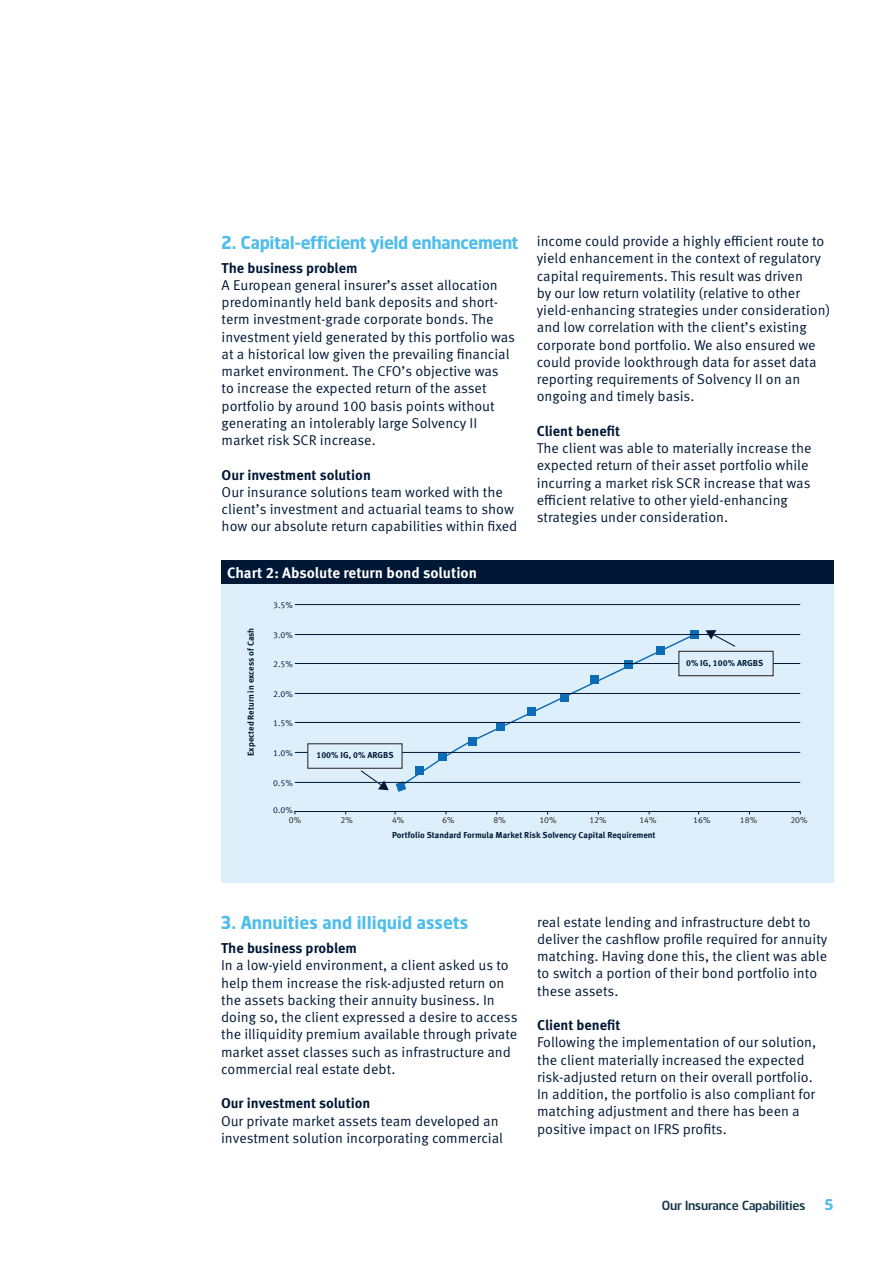
<style>
.page{position:relative;width:893px;height:1263px;background:#fff}
.page>*{position:absolute;margin:0;border:0;box-sizing:border-box;transform-origin:0 0}
.Sub_heading_1{font:700 18px "Standard Life";letter-spacing:-.015em;color:#4fbdec}
.Chart_title{font:700 15px "Meta Standard Life Pro TF";color:#fff}
.t1{font:700 15px "Standard Life";color:#4fbdec}
.Body_text_9_5{font:14.25px/17.2px "Meta Standard Life Pro TF Norm";color:#001836}
.Sub_heading_2{font:700 14.25px "Meta Standard Life Pro TF";color:#001836}
.t2{font:12.75px "Standard Life";letter-spacing:-.005em;color:#12364a}
.t3{font:700 8.7px "Meta Standard Life Pro TF";color:#001836}
.t4{font:8.7px "Meta Standard Life Pro TF Norm";color:#001836}
.t5{font:8.7px "Meta Standard Life Pro TF Norm";color:#231f20}
</style>
<div class="page">
<div style="left:221px;top:561px;width:612px;height:23px;background:#001836"></div>
<div style="left:221px;top:584px;width:612px;height:298px;background:#ddeffa"></div>
<svg style="left:402px;top:636px;width:294px;height:148px"></svg>
<svg style="left:396px;top:781px;width:10px;height:11px"></svg>
<div style="left:416px;top:767px;width:8px;height:8px;background:#0d6cb6"></div>
<div style="left:439px;top:752px;width:8px;height:8px;background:#0d6cb6"></div>
<div style="left:469px;top:737px;width:8px;height:8px;background:#0d6cb6"></div>
<div style="left:497px;top:722px;width:8px;height:9px;background:#0d6cb6"></div>
<div style="left:527px;top:707px;width:8px;height:9px;background:#0d6cb6"></div>
<div style="left:560px;top:693px;width:8px;height:9px;background:#0d6cb6"></div>
<div style="left:591px;top:676px;width:8px;height:8px;background:#0d6cb6"></div>
<div style="left:624px;top:661px;width:8px;height:8px;background:#0d6cb6"></div>
<div style="left:656px;top:646px;width:9px;height:9px;background:#0d6cb6"></div>
<div style="left:690px;top:630px;width:9px;height:9px;background:#0d6cb6"></div>
<hr style="left:295px;top:782px;width:505px;height:1px;background:#001836">
<hr style="left:295px;top:752px;width:505px;height:1px;background:#001836">
<hr style="left:295px;top:722px;width:505px;height:1px;background:#001836">
<hr style="left:295px;top:693px;width:505px;height:1px;background:#001836">
<hr style="left:295px;top:663px;width:505px;height:1px;background:#001836">
<hr style="left:295px;top:634px;width:505px;height:1px;background:#001836">
<hr style="left:295px;top:604px;width:505px;height:1px;background:#001836">
<div style="left:307px;top:743px;width:95px;height:26px;background:#ddeffa;border:1px solid #231f20"></div>
<div style="left:678px;top:651px;width:95px;height:25px;background:#ddeffa;border:1px solid #231f20"></div>
<hr style="left:294px;top:811px;width:506px;height:1px;background:#001836">
<svg style="left:705px;top:630px;width:31px;height:17px"></svg>
<svg style="left:359px;top:770px;width:30px;height:20px"></svg>
<p class="Sub_heading_1" style="left:222px;top:231px;width:298px">2. Capital-efficient yield enhancement</p>
<p class="Sub_heading_2" style="left:222px;top:256px;width:137px">The business problem</p>
<p class="Body_text_9_5" style="left:222px;top:275px;width:295px">A European general insurer’s asset allocation predominantly held bank deposits and short&shy;term investment-grade corporate bonds. The investment yield generated by this portfolio was at a historical low given the prevailing financial market environment. The CFO’s objective was<br>to increase the expected return of the asset portfolio by around 100 basis points without generating an intolerably large Solvency II market risk SCR increase.</p>
<p class="Sub_heading_2" style="left:222px;top:463px;width:151px">Our investment solution</p>
<p class="Body_text_9_5" style="left:222px;top:482px;width:297px">Our insurance solutions team worked with the client’s investment and actuarial teams to show how our absolute return capabilities within fixed</p>
<p class="Chart_title" style="left:227px;top:561px;width:251px">Chart 2: Absolute return bond solution</p>
<p class="t3" style="left:244px;top:756px;width:130px;rotate:-90deg">Expected Return in excess of Cash</p>
<p class="t4" style="left:273px;top:599px;width:21px">3.5%</p>
<p class="t4" style="left:273px;top:628px;width:21px">3.0%</p>
<p class="t4" style="left:273px;top:658px;width:21px">2.5%</p>
<p class="t4" style="left:273px;top:687px;width:21px">2.0%</p>
<p class="t4" style="left:273px;top:717px;width:21px">1.5%</p>
<p class="t4" style="left:273px;top:746px;width:21px">1.0%</p>
<p class="t4" style="left:273px;top:776px;width:21px">0.5%</p>
<p class="t4" style="left:273px;top:803px;width:21px">0.0%</p>
<p class="t3" style="left:316px;top:748px;width:79px">100% IG, 0% ARGBS</p>
<p class="Body_text_9_5" style="left:537px;top:232px;width:295px">income could provide a highly efficient route to yield enhancement in the context of regulatory capital requirements. This result was driven<br>by our low return volatility (relative to other yield-enhancing strategies under consideration) and low correlation with the client’s existing corporate bond portfolio. We also ensured we could provide lookthrough data for asset data reporting requirements of Solvency II on an ongoing and timely basis.</p>
<p class="Sub_heading_2" style="left:537px;top:420px;width:85px">Client benefit</p>
<p class="Body_text_9_5" style="left:537px;top:439px;width:276px">The client was able to materially increase the expected return of their asset portfolio while incurring a market risk SCR increase that was efficient relative to other yield-enhancing strategies under consideration.</p>
<p class="t3" style="left:686px;top:656px;width:79px">0% IG, 100% ARGBS</p>
<p class="t5" style="left:289px;top:814px;width:14px">0%</p>
<p class="t5" style="left:340px;top:814px;width:14px">2%</p>
<p class="t5" style="left:392px;top:814px;width:14px">4%</p>
<p class="t5" style="left:442px;top:814px;width:14px">6%</p>
<p class="t5" style="left:494px;top:814px;width:14px">8%</p>
<p class="t5" style="left:539px;top:814px;width:19px">10%</p>
<p class="t5" style="left:589px;top:814px;width:19px">12%</p>
<p class="t5" style="left:639px;top:814px;width:19px">14%</p>
<p class="t5" style="left:740px;top:814px;width:19px">18%</p>
<p class="t5" style="left:790px;top:814px;width:19px">20%</p>
<p class="t4" style="left:693px;top:814px;width:19px">16%</p>
<p class="t3" style="left:392px;top:828px;width:265px">Portfolio Standard Formula Market Risk Solvency Capital Requirement</p>
<p class="Sub_heading_1" style="left:221px;top:912px;width:249px">3. Annuities and illiquid assets</p>
<p class="Sub_heading_2" style="left:221px;top:937px;width:137px">The business problem</p>
<p class="Body_text_9_5" style="left:221px;top:956px;width:298px">In a low-yield environment, a client asked us to help them increase the risk-adjusted return on the assets backing their annuity business. In doing so, the client expressed a desire to access the illiquidity premium available through private market asset classes such as infrastructure and commercial real estate debt.</p>
<p class="Sub_heading_2" style="left:221px;top:1092px;width:151px">Our investment solution</p>
<p class="Body_text_9_5" style="left:221px;top:1111px;width:283px">Our private market assets team developed an investment solution incorporating commercial</p>
<p class="Body_text_9_5" style="left:537px;top:912px;width:292px">real estate lending and infrastructure debt to deliver the cashflow profile required for annuity matching. Having done this, the client was able to switch a portion of their bond portfolio into these assets.</p>
<p class="Sub_heading_2" style="left:537px;top:1014px;width:85px">Client benefit</p>
<p class="Body_text_9_5" style="left:537px;top:1033px;width:281px">Following the implementation of our solution, the client materially increased the expected risk-adjusted return on their overall portfolio.<br>In addition, the portfolio is also compliant for matching adjustment and there has been a positive impact on IFRS profits.</p>
<p class="t2" style="left:662px;top:1197px;width:145px">Our Insurance Capabilities</p>
<p class="t1" style="left:825px;top:1195px;width:10px">5</p>
</div>
